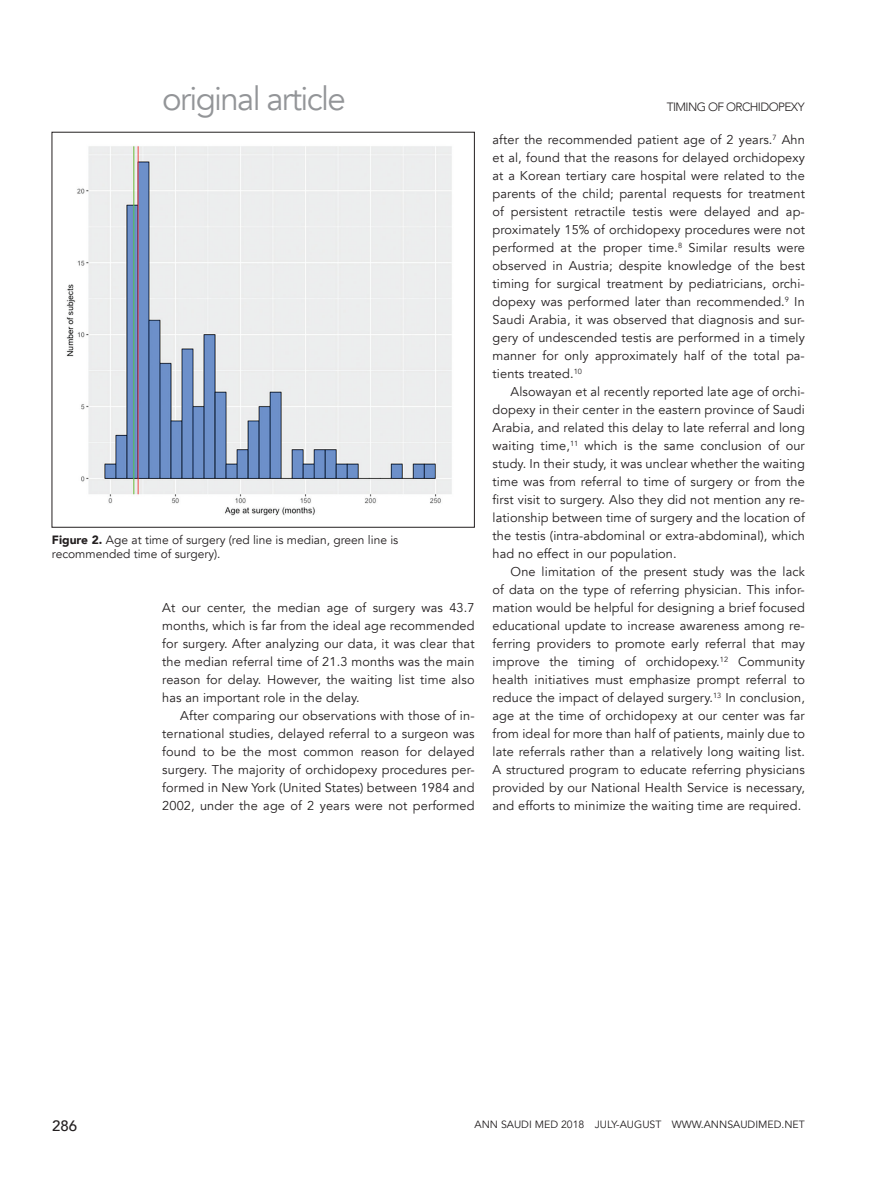
<style>
.page{position:relative;width:893px;height:1191px;background:#fff}
.page>*{position:absolute;margin:0;border:0;box-sizing:border-box;transform-origin:0 0}
.t1{font:33px "Avenir";letter-spacing:-.05em;color:#939598}
.t2{font:500 15px "Avenir";color:#231f20}
.body{font:12.75px/18px "Avenir";letter-spacing:.01em;color:#231f20;text-align:justify}
.t3{font:12px/13.5px "Avenir";color:#231f20}
.t4{font:300 12px "Avenir";letter-spacing:-.05em;color:#231f20}
.t5{font:10.5px "Avenir";color:#231f20}
.s1{font-weight:900}
</style>
<div class="page">
<img style="left:66px;top:146px;width:386px;height:370px">
<h1 class="t1" style="left:162px;top:78px;width:185px">original article</h1>
<p class="t3" style="left:52px;top:534px;width:348px"><span class="s1">Figure 2.</span> Age at time of surgery (red line is median, green line is recommended time of surgery).</p>
<p class="body" style="left:162px;top:599px;width:314px">At our center, the median age of surgery was 43.7 months, which is far from the ideal age recommended for surgery. After analyzing our data, it was clear that the median referral time of 21.3 months was the main reason for delay. However, the waiting list time also has an important role in the delay.</p>
<p class="body" style="left:162px;top:707px;width:314px;text-indent:18px">After comparing our observations with those of in&shy;ternational studies, delayed referral to a surgeon was found to be the most common reason for delayed surgery. The majority of orchidopexy procedures per&shy;formed in New York (United States) between 1984 and 2002, under the age of 2 years were not performed</p>
<p class="t4" style="left:667px;top:100px;width:139px">TIMING OF ORCHIDOPEXY</p>
<p class="body" style="left:493px;top:131px;width:314px">after the recommended patient age of 2 years.<sup>7</sup> Ahn et al, found that the reasons for delayed orchidopexy at a Korean tertiary care hospital were related to the parents of the child; parental requests for treatment of persistent retractile testis were delayed and ap&shy;proximately 15% of orchidopexy procedures were not performed at the proper time.<sup>8</sup> Similar results were observed in Austria; despite knowledge of the best timing for surgical treatment by pediatricians, orchi&shy;dopexy was performed later than recommended.<sup>9</sup> In Saudi Arabia, it was observed that diagnosis and sur&shy;gery of undescended testis are performed in a timely manner for only approximately half of the total pa&shy;tients treated.<sup>10</sup></p>
<p class="body" style="left:493px;top:383px;width:314px;text-indent:18px">Alsowayan et al recently reported late age of orchi&shy;dopexy in their center in the eastern province of Saudi Arabia, and related this delay to late referral and long waiting time,<sup>11</sup> which is the same conclusion of our study. In their study, it was unclear whether the waiting time was from referral to time of surgery or from the first visit to surgery. Also they did not mention any re&shy;lationship between time of surgery and the location of the testis (intra-abdominal or extra-abdominal), which had no effect in our population.</p>
<p class="body" style="left:493px;top:563px;width:314px;text-indent:18px">One limitation of the present study was the lack of data on the type of referring physician. This infor&shy;mation would be helpful for designing a brief focused educational update to increase awareness among re&shy;ferring providers to promote early referral that may improve the timing of orchidopexy.<sup>12</sup> Community health initiatives must emphasize prompt referral to reduce the impact of delayed surgery.<sup>13</sup> In conclusion, age at the time of orchidopexy at our center was far from ideal for more than half of patients, mainly due to late referrals rather than a relatively long waiting list.<br>A structured program to educate referring physicians provided by our National Health Service is necessary, and efforts to minimize the waiting time are required.</p>
<p class="t2" style="left:52px;top:1112px;width:27px">286</p>
<p class="t5" style="left:475px;top:1118px;width:332px">ANN SAUDI MED 2018 JULY-AUGUST WWW.ANNSAUDIMED.NET</p>
</div>
